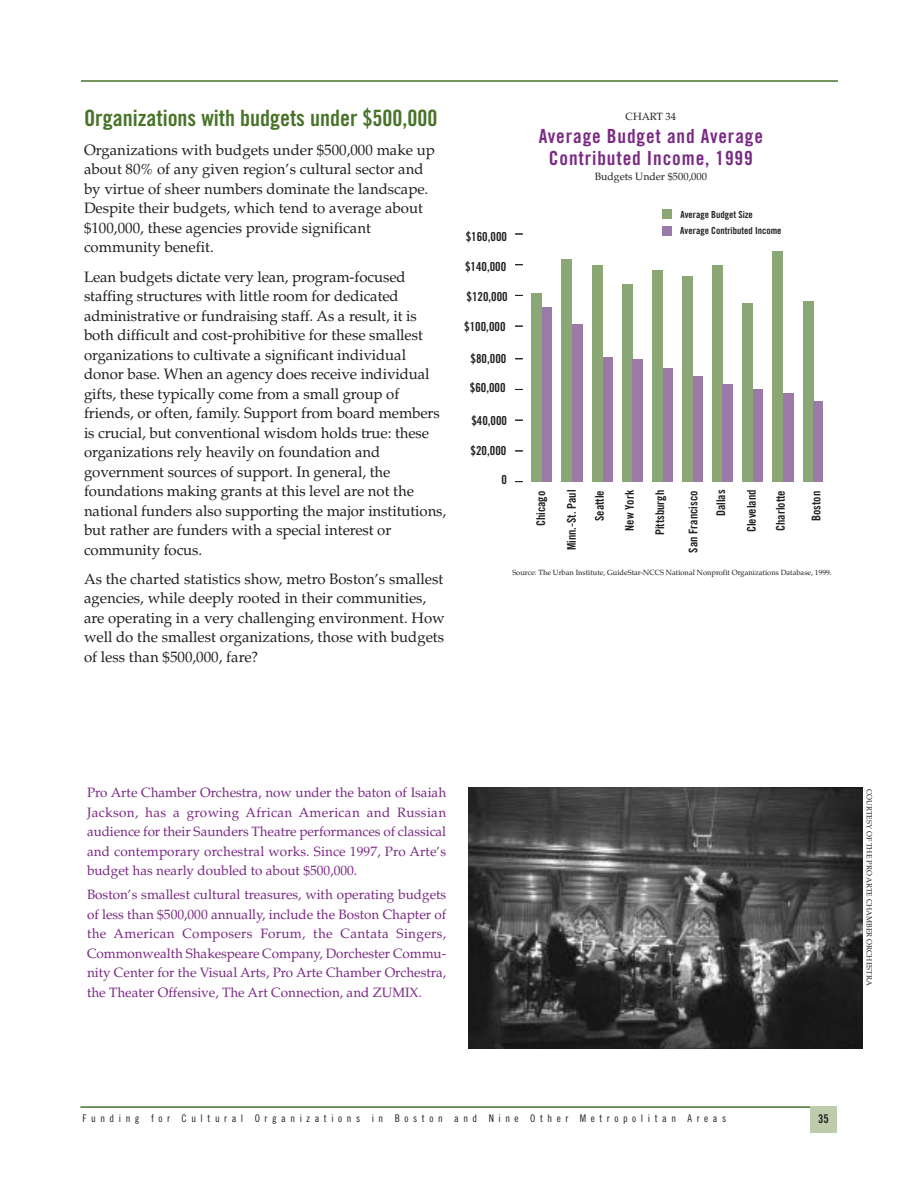
<style>
.page{position:relative;width:918px;height:1188px;background:#fff}
.page>*{position:absolute;margin:0;border:0;box-sizing:border-box;transform-origin:0 0}
.t1{font:22.5px "Trade Gothic Bold Cond Twenty";color:#487329}
.t2{font:19.5px/22.5px "Trade Gothic Bold Cond Twenty";letter-spacing:.045em;color:#7a2a83;text-align:center}
.t3{font:15px/19.5px "Palatino";letter-spacing:-.005em;color:#231f1f}
.t4{font:13.5px/19.5px "Palatino";color:#7a2a83;text-align:justify}
.t5{font:12.45px "Trade Gothic Bold Cond Twenty";color:#231f1f}
.t6{font:12px "Trade Gothic Bold Cond Twenty";color:#231f1f}
.t7{font:10.5px "Trade Gothic Cond Eighteen";letter-spacing:.435em;color:#231f1f}
.t8{font:10.5px "Palatino";color:#231f1f}
.t9{font:9.75px/16.6px "Trade Gothic Bold Cond Twenty";color:#231f1f}
.t10{font:7.5px "Palatino";color:#231f1f}
</style>
<div class="page">
<hr style="left:81px;top:80px;width:757px;height:2px;background:#487329">
<hr style="left:80px;top:1106px;width:755px;height:2px;background:#487329">
<div style="left:810px;top:1106px;width:27px;height:27px;background:#bcccad"></div>
<div style="left:663px;top:209px;width:9px;height:10px;background:#8ca776"></div>
<div style="left:663px;top:226px;width:9px;height:9px;background:#9c7aa7"></div>
<div style="left:532px;top:293px;width:10px;height:189px;background:#8ca776"></div>
<div style="left:561px;top:259px;width:11px;height:223px;background:#8ca776"></div>
<div style="left:592px;top:265px;width:11px;height:217px;background:#8ca776"></div>
<div style="left:622px;top:284px;width:10px;height:198px;background:#8ca776"></div>
<div style="left:652px;top:270px;width:11px;height:212px;background:#8ca776"></div>
<div style="left:682px;top:276px;width:11px;height:206px;background:#8ca776"></div>
<div style="left:712px;top:265px;width:11px;height:217px;background:#8ca776"></div>
<div style="left:743px;top:303px;width:10px;height:179px;background:#8ca776"></div>
<div style="left:772px;top:251px;width:11px;height:231px;background:#8ca776"></div>
<div style="left:803px;top:301px;width:11px;height:181px;background:#8ca776"></div>
<div style="left:542px;top:307px;width:10px;height:175px;background:#9c7aa7"></div>
<div style="left:572px;top:324px;width:11px;height:158px;background:#9c7aa7"></div>
<div style="left:603px;top:357px;width:10px;height:125px;background:#9c7aa7"></div>
<div style="left:632px;top:359px;width:11px;height:123px;background:#9c7aa7"></div>
<div style="left:663px;top:368px;width:10px;height:114px;background:#9c7aa7"></div>
<div style="left:693px;top:376px;width:10px;height:106px;background:#9c7aa7"></div>
<div style="left:723px;top:384px;width:10px;height:98px;background:#9c7aa7"></div>
<div style="left:753px;top:389px;width:10px;height:93px;background:#9c7aa7"></div>
<div style="left:783px;top:393px;width:11px;height:89px;background:#9c7aa7"></div>
<div style="left:814px;top:401px;width:9px;height:81px;background:#9c7aa7"></div>
<img style="left:469px;top:788px;width:394px;height:261px">
<h1 class="t1" style="left:84px;top:109px;width:355px">Organizations with budgets under $500,000</h1>
<p class="t3" style="left:84px;top:142px;width:352px">Organizations with budgets under $500,000 make up about 80% of any given region’s cultural sector and by virtue of sheer numbers dominate the landscape.<br>Despite their budgets, which tend to average about $100,000, these agencies provide significant community benefit.</p>
<p class="t3" style="left:84px;top:269px;width:364px">Lean budgets dictate very lean, program-focused staffing structures with little room for dedicated administrative or fundraising staff. As a result, it is both difficult and cost-prohibitive for these smallest organizations to cultivate a significant individual donor base. When an agency does receive individual gifts, these typically come from a small group of friends, or often, family. Support from board members is crucial, but conventional wisdom holds true: these organizations rely heavily on foundation and government sources of support. In general, the foundations making grants at this level are not the national funders also supporting the major institutions, but rather are funders with a special interest or community focus.</p>
<p class="t3" style="left:84px;top:571px;width:362px">As the charted statistics show, metro Boston’s smallest agencies, while deeply rooted in their communities, are operating in a very challenging environment. How well do the smallest organizations, those with budgets of less than $500,000, fare?</p>
<p class="t5" style="left:466px;top:232px;width:43px">$160,000</p>
<p class="t5" style="left:465px;top:262px;width:43px">$140,000</p>
<p class="t5" style="left:467px;top:292px;width:43px">$120,000</p>
<p class="t5" style="left:464px;top:322px;width:43px">$100,000</p>
<p class="t5" style="left:471px;top:354px;width:37px">$80,000</p>
<p class="t5" style="left:470px;top:383px;width:37px">$60,000</p>
<p class="t5" style="left:471px;top:416px;width:37px">$40,000</p>
<p class="t5" style="left:471px;top:446px;width:37px">$20,000</p>
<p class="t5" style="left:501px;top:475px;width:7px">0</p>
<p class="t8" style="left:626px;top:112px;width:52px">CHART 34</p>
<h2 class="t2" style="left:539px;top:126px;width:226px">Average Budget and Average<br>Contributed Income, 1999</h2>
<p class="t8" style="left:595px;top:172px;width:114px">Budgets Under $500,000</p>
<p class="t9" style="left:680px;top:207px;width:103px">Average Budget Size<br>Average Contributed Income</p>
<p class="t6" style="left:537px;top:526px;width:37px;rotate:-90deg">Chicago</p>
<p class="t6" style="left:625px;top:531px;width:42px;rotate:-90deg">New York</p>
<p class="t6" style="left:716px;top:516px;width:28px;rotate:-90deg">Dallas</p>
<p class="t6" style="left:655px;top:535px;width:47px;rotate:-90deg">Pittsburgh</p>
<p class="t6" style="left:747px;top:532px;width:44px;rotate:-90deg">Cleveland</p>
<p class="t6" style="left:567px;top:550px;width:62px;rotate:-90deg">Minn.-St. Paul</p>
<p class="t6" style="left:689px;top:553px;width:63px;rotate:-90deg">San Francisco</p>
<p class="t6" style="left:595px;top:521px;width:32px;rotate:-90deg">Seattle</p>
<p class="t6" style="left:776px;top:531px;width:42px;rotate:-90deg">Charlotte</p>
<p class="t6" style="left:812px;top:521px;width:31px;rotate:-90deg">Boston</p>
<p class="t10" style="left:512px;top:570px;width:321px">Source: The Urban Institute, GuideStar-NCCS National Nonprofit Organizations Database, 1999.</p>
<p class="t4" style="left:87px;top:785px;width:361px">Pro Arte Chamber Orchestra, now under the baton of Isaiah Jackson, has a growing African American and Russian audience for their Saunders Theatre performances of classical and contemporary orchestral works. Since 1997, Pro Arte’s budget has nearly doubled to about $500,000.</p>
<p class="t4" style="left:87px;top:887px;width:361px">Boston’s smallest cultural treasures, with operating budgets of less than $500,000 annually, include the Boston Chapter of the American Composers Forum, the Cantata Singers, Commonwealth Shakespeare Company, Dorchester Commu&shy;nity Center for the Visual Arts, Pro Arte Chamber Orchestra, the Theater Offensive, The Art Connection, and ZUMIX.</p>
<p class="t10" style="left:872px;top:789px;width:198px;rotate:90deg">COURTESY OF THE PRO ARTE CHAMBER ORCHESTRA</p>
<p class="t7" style="left:82px;top:1115px;width:645px">Funding for Cultural Organizations in Boston and Nine Other Metropolitan Areas</p>
<p class="t6" style="left:818px;top:1115px;width:12px">35</p>
</div>
